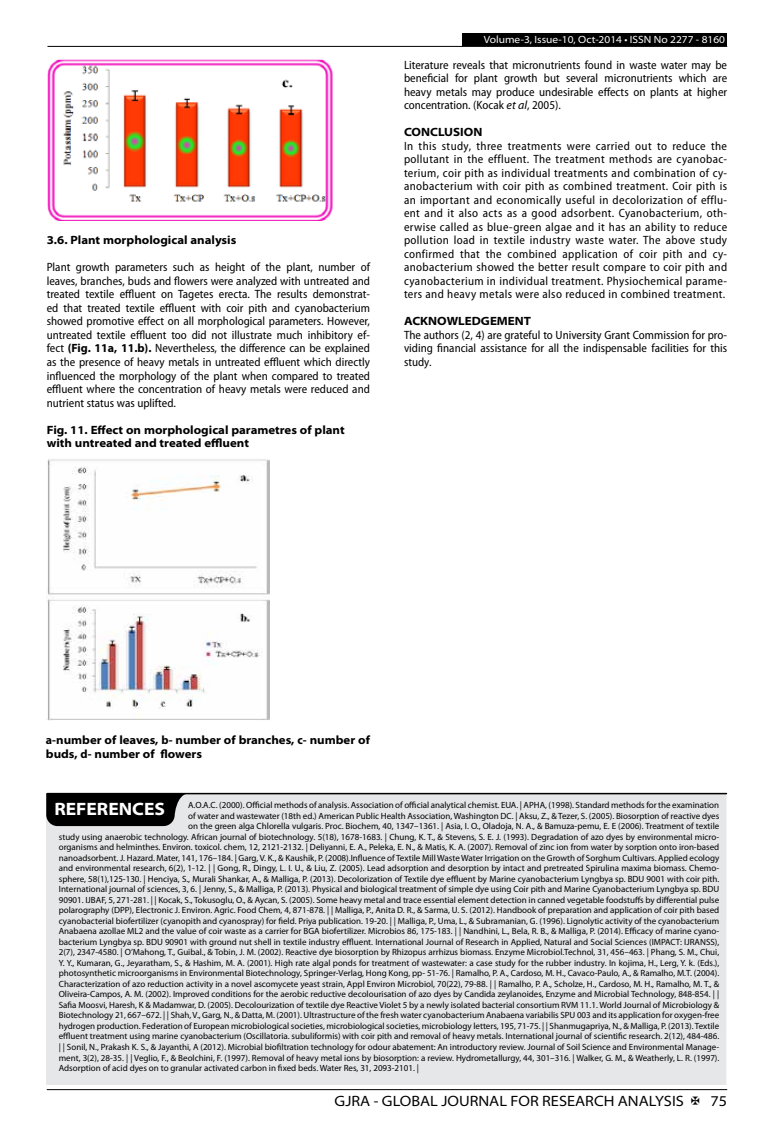
<style>
.page{position:relative;width:774px;height:1136px;background:#fff}
.page>*{position:absolute;margin:0;border:0;box-sizing:border-box;transform-origin:0 0}
.t1{font:700 semi-expanded 18px "Myriad Pro";color:#fff}
.t2{font:semi-expanded 15px "Myriad Pro";color:#000}
.t3{font:semi-condensed 12px/13.5px "Myriad Pro";color:#000;text-align:justify}
.t4{font:700 semi-expanded 12px/13.5px "Myriad Pro";color:#000}
.t5{font:semi-expanded 10.5px "Myriad Pro";color:#fff}
.t6{font:9px "Myriad Pro";color:#000}
.s1{font-weight:700;font-stretch:normal}
.s2{font-style:italic;font-stretch:normal}
.s3{font-stretch:normal}
</style>
<div class="page">
<hr style="left:47px;top:1089px;width:680px;height:1px;background:#000">
<div style="left:462px;top:33px;width:265px;height:13px;background:#000"></div>
<hr style="left:47px;top:46px;width:680px;height:1px;background:#000">
<div style="left:46px;top:793px;width:680px;height:291px;background:#e6e7e8"></div>
<hr style="left:47px;top:792px;width:679px;height:2px;background:#000">
<svg style="left:46px;top:793px;width:142px;height:33px;background:#141414"></svg>
<img style="left:47px;top:59px;width:286px;height:161px">
<img style="left:47px;top:459px;width:223px;height:261px">
<h3 class="t4" style="left:47px;top:234px;width:191px">3.6. Plant morphological analysis</h3>
<p class="t3" style="left:47px;top:261px;width:325px">Plant growth parameters such as height of the plant, number of leaves, branches, buds and flowers were analyzed with untreated and treated textile effluent on Tagetes erecta. The results demonstrat&shy;ed that treated textile effluent with coir pith and cyanobacterium showed promotive effect on all morphological parameters. However, untreated textile effluent too did not illustrate much inhibitory ef&shy;fect <span class="s1">(Fig. 11a, 11.b).</span> Nevertheless, the difference can be explained as the presence of heavy metals in untreated effluent which directly influenced the morphology of the plant when compared to treated effluent where the concentration of heavy metals were reduced and nutrient status was uplifted.</p>
<h3 class="t4" style="left:47px;top:423px;width:299px">Fig. 11. Effect on morphological parametres of plant with untreated and treated effluent</h3>
<p class="t5" style="left:484px;top:34px;width:243px">Volume-3, Issue-10, Oct-2014 • ISSN No 2277 - 8160</p>
<h3 class="t3" style="left:404px;top:58px;width:325px">Literature reveals that micronutrients found in waste water may be beneficial for plant growth but several micronutrients which are heavy metals may produce undesirable effects on plants at higher concentration. (Kocak <span class="s2">et al</span>, 2005).</h3>
<h3 class="t4" style="left:404px;top:126px;width:80px">CONCLUSION</h3>
<p class="t3" style="left:404px;top:139px;width:325px">In this study, three treatments were carried out to reduce the pollutant in the effluent. The treatment methods are cyanobac&shy;terium, coir pith as individual treatments and combination of cy&shy;anobacterium with coir pith as combined treatment. Coir pith is an important and economically useful in decolorization of efflu&shy;ent and it also acts as a good adsorbent. Cyanobacterium, oth&shy;erwise called as blue-green algae and it has an ability to reduce pollution load in textile industry waste water. The above study confirmed that the combined application of coir pith and cy&shy;anobacterium showed the better result compare to coir pith and cyanobacterium in individual treatment. Physiochemical parame&shy;ters and heavy metals were also reduced in combined treatment.</p>
<h3 class="t4" style="left:404px;top:315px;width:129px">ACKNOWLEDGEMENT</h3>
<h3 class="t3" style="left:404px;top:328px;width:325px">The authors (2, 4) are grateful to University Grant Commission for pro&shy;viding financial assistance for all the indispensable facilities for this study.</h3>
<h3 class="t4" style="left:46px;top:733px;width:326px"><span class="s3">a-</span>number of leaves, <span class="s3">b-</span> number of branches, <span class="s3">c-</span> number of buds, <span class="s3">d-</span> number of flowers</h3>
<h1 class="t1" style="left:54px;top:798px;width:112px">REFERENCES</h1>
<p class="t6" style="left:188px;top:800px;width:533px">A.O.A.C. (2000). Official methods of analysis. Association of official analytical chemist. EUA. | APHA, (1998). Standard methods for the examination</p>
<p class="t6" style="left:188px;top:810px;width:533px">of water and wastewater (18th ed.) American Public Health Association, Washington DC. | Aksu, Z., &amp; Tezer, S. (2005). Biosorption of reactive dyes</p>
<p class="t6" style="left:188px;top:821px;width:533px">on the green alga Chlorella vulgaris. Proc. Biochem, 40, 1347–1361. | Asia, I. O., Oladoja, N. A., &amp; Bamuza-pemu, E. E (2006). Treatment of textile</p>
<p class="t6" style="left:59px;top:831px;width:662px">study using anaerobic technology. African journal of biotechnology. 5(18), 1678-1683. | Chung, K. T., &amp; Stevens, S. E. J. (1993). Degradation of azo dyes by environmental micro-</p>
<p class="t6" style="left:59px;top:842px;width:662px">organisms and helminthes. Environ. toxicol. chem, 12, 2121-2132. | Deliyanni, E. A., Peleka, E. N., &amp; Matis, K. A. (2007). Removal of zinc ion from water by sorption onto iron-based</p>
<p class="t6" style="left:59px;top:852px;width:662px">nanoadsorbent. J. Hazard. Mater, 141, 176–184. | Garg, V. K., &amp; Kaushik, P. (2008).Influence of Textile Mill Waste Water Irrigation on the Growth of Sorghum Cultivars. Applied ecology</p>
<p class="t6" style="left:59px;top:863px;width:662px">and environmental research, 6(2), 1-12. | | Gong, R., Dingy, L. I. U., &amp; Liu, Z. (2005). Lead adsorption and desorption by intact and pretreated Spirulina maxima biomass. Chemo-</p>
<p class="t6" style="left:59px;top:873px;width:662px">sphere, 58(1),125-130. | Henciya, S., Murali Shankar, A., &amp; Malliga, P. (2013). Decolorization of Textile dye effluent by Marine cyanobacterium Lyngbya sp. BDU 9001 with coir pith.</p>
<p class="t6" style="left:59px;top:884px;width:662px">International journal of sciences, 3, 6. | Jenny, S., &amp; Malliga, P. (2013). Physical and biological treatment of simple dye using Coir pith and Marine Cyanobacterium Lyngbya sp. BDU</p>
<p class="t6" style="left:59px;top:894px;width:662px">90901. IJBAF, 5, 271-281. | | Kocak, S., Tokusoglu, O., &amp; Aycan, S. (2005). Some heavy metal and trace essential element detection in canned vegetable foodstuffs by differential pulse</p>
<p class="t6" style="left:59px;top:905px;width:662px">polarography (DPP), Electronic J. Environ. Agric. Food Chem, 4, 871-878. | | Malliga, P., Anita D. R., &amp; Sarma, U. S. (2012). Handbook of preparation and application of coir pith based</p>
<p class="t6" style="left:59px;top:915px;width:662px">cyanobacterial biofertilizer (cyanopith and cyanospray) for field. Priya publication. 19-20. | | Malliga, P., Uma, L., &amp; Subramanian, G. (1996). Lignolytic activity of the cyanobacterium</p>
<p class="t6" style="left:59px;top:926px;width:662px">Anabaena azollae ML2 and the value of coir waste as a carrier for BGA biofertilizer. Microbios 86, 175-183. | | Nandhini, L., Bela, R. B., &amp; Malliga, P. (2014). Efficacy of marine cyano-</p>
<p class="t6" style="left:59px;top:936px;width:662px">bacterium Lyngbya sp. BDU 90901 with ground nut shell in textile industry effluent. International Journal of Research in Applied, Natural and Social Sciences (IMPACT: IJRANSS),</p>
<p class="t6" style="left:59px;top:947px;width:662px">2(7), 2347-4580. | O’Mahong, T., Guibal., &amp; Tobin, J. M. (2002). Reactive dye biosorption by Rhizopus arrhizus biomass. Enzyme Microbiol.Technol, 31, 456–463. | Phang, S. M., Chui,</p>
<p class="t6" style="left:59px;top:957px;width:662px">Y. Y., Kumaran, G., Jeyaratham, S., &amp; Hashim, M. A. (2001). High rate algal ponds for treatment of wastewater: a case study for the rubber industry. In kojima, H., Lerg, Y. k. (Eds.),</p>
<p class="t6" style="left:59px;top:968px;width:662px">photosynthetic microorganisms in Environmental Biotechnology, Springer-Verlag, Hong Kong, pp- 51-76. | Ramalho, P. A., Cardoso, M. H., Cavaco-Paulo, A., &amp; Ramalho, M.T. (2004).</p>
<p class="t6" style="left:59px;top:978px;width:662px">Characterization of azo reduction activity in a novel ascomycete yeast strain, Appl Environ Microbiol, 70(22), 79-88. | | Ramalho, P. A., Scholze, H., Cardoso, M. H., Ramalho, M. T., &amp;</p>
<p class="t6" style="left:59px;top:989px;width:662px">Oliveira-Campos, A. M. (2002). Improved conditions for the aerobic reductive decolourisation of azo dyes by Candida zeylanoides, Enzyme and Microbial Technology, 848-854. | |</p>
<p class="t6" style="left:59px;top:999px;width:662px">Safia Moosvi, Haresh, K &amp; Madamwar, D. (2005). Decolourization of textile dye Reactive Violet 5 by a newly isolated bacterial consortium RVM 11.1. World Journal of Microbiology &amp;</p>
<p class="t6" style="left:59px;top:1010px;width:662px">Biotechnology 21, 667–672. | | Shah, V., Garg, N., &amp; Datta, M. (2001). Ultrastructure of the fresh water cyanobacterium Anabaena variabilis SPU 003 and its application for oxygen-free</p>
<p class="t6" style="left:59px;top:1020px;width:662px">hydrogen production. Federation of European microbiological societies, microbiological societies, microbiology letters, 195, 71-75. | | Shanmugapriya, N., &amp; Malliga, P. (2013). Textile</p>
<p class="t6" style="left:59px;top:1031px;width:662px">effluent treatment using marine cyanobacterium (Oscillatoria. subuliformis) with coir pith and removal of heavy metals. International journal of scientific research. 2(12), 484-486.</p>
<p class="t6" style="left:59px;top:1041px;width:662px">| | Sonil, N., Prakash K. S., &amp; Jayanthi, A (2012). Microbial biofiltration technology for odour abatement: An introductory review. Journal of Soil Science and Environmental Manage-</p>
<p class="t6" style="left:59px;top:1052px;width:662px">ment, 3(2), 28-35. | | Veglio, F., &amp; Beolchini, F. (1997). Removal of heavy metal ions by biosorption: a review. Hydrometallurgy, 44, 301–316. | Walker, G. M., &amp; Weatherly, L. R. (1997).</p>
<p class="t6" style="left:59px;top:1062px;width:362px">Adsorption of acid dyes on to granular activated carbon in fixed beds. Water Res, 31, 2093-2101. |</p>
<h2 class="t2" style="left:335px;top:1092px;width:351px">GJRA - GLOBAL JOURNAL FOR RESEARCH ANALYSIS</h2>
<h2 class="t2" style="left:710px;top:1092px;width:18px">75</h2>
</div>
